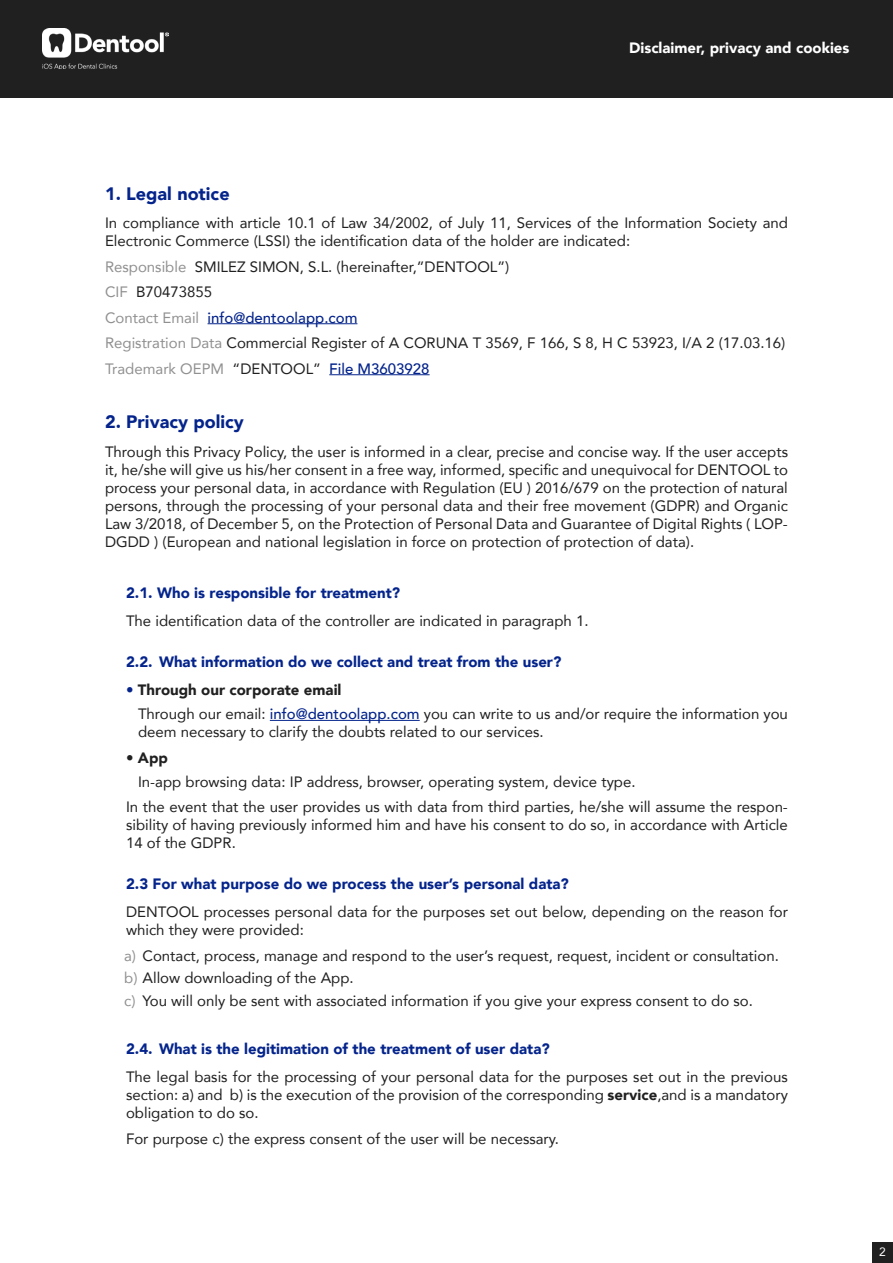
<style>
.page{position:relative;width:893px;height:1263px;background:#fff}
.page>*{position:absolute;margin:0;border:0;box-sizing:border-box;transform-origin:0 0}
.t1{font:900 18px "Avenir";color:#04248c}
.text_level2{font:15px/18px "Avenir";color:#202020;text-align:justify}
.subtitle{font:900 15px "Avenir";color:#04248c}
.text_level_3{font:15px/18px "Avenir";color:#202020}
.t2{font:15px "Avenir";color:#909090}
.t3{font:500 15px "Avenir";color:#04248c}
.subtitle-2{font:900 15px "Avenir";color:#202020}
.t4{font:900 15px "Avenir";color:#fff}
.t5{font:12px "Avenir";color:#fff}
.s1{color:#909090}
.s2{font-weight:400;color:#909090}
.s3{color:#202020}
.s4{font-weight:500;color:#04248c}
.s5{color:#04248c}
.s6{font-weight:900}
</style>
<div class="page">
<div style="left:0;top:0;width:893px;height:98px;background:#202020"></div>
<img style="left:42px;top:29px;width:126px;height:40px">
<div style="left:872px;top:1242px;width:21px;height:21px;background:#202020"></div>
<hr style="left:208px;top:323px;width:149px;height:1px;background:#04248c">
<hr style="left:329px;top:374px;width:101px;height:1px;background:#04248c">
<hr style="left:270px;top:720px;width:150px;height:1px;background:#04248c">
<p class="t4" style="left:629px;top:35px;width:222px">Disclaimer, privacy and cookies</p>
<p class="t1" style="left:105px;top:178px;width:126px">1. Legal notice</p>
<p class="text_level2" style="left:105px;top:213px;width:684px">In compliance with article 10.1 of Law 34/2002, of July 11, Services of the Information Society and<br>Electronic Commerce (LSSI) the identification data of the holder are indicated:</p>
<p class="text_level2" style="left:105px;top:257px;width:406px"><span class="s1">Responsible</span> SMILEZ SIMON, S.L. (hereinafter,”DENTOOL”)</p>
<p class="text_level2" style="left:105px;top:282px;width:109px"><span class="s1">CIF</span> B70473855</p>
<p class="t3" style="left:105px;top:304px;width:254px"><span class="s2">Contact Email</span> info@dentoolapp.com</p>
<p class="text_level2" style="left:105px;top:333px;width:682px"><span class="s1">Registration Data</span> Commercial Register of A CORUNA T 3569, F 166, S 8, H C 53923, I/A 2 (17.03.16)</p>
<p class="t2" style="left:105px;top:356px;width:326px">Trademark OEPM <span class="s3">“DENTOOL”</span> <span class="s4">File M3603928</span></p>
<p class="t1" style="left:105px;top:406px;width:140px">2. Privacy policy</p>
<p class="text_level2" style="left:105px;top:442px;width:685px">Through this Privacy Policy, the user is informed in a clear, precise and concise way. If the user accepts it, he/she will give us his/her consent in a free way, informed, specific and unequivocal for DENTOOL to process your personal data, in accordance with Regulation (EU ) 2016/679 on the protection of natural persons, through the processing of your personal data and their free movement (GDPR) and Organic Law 3/2018, of December 5, on the Protection of Personal Data and Guarantee of Digital Rights ( LOP-DGDD ) (European and national legislation in force on protection of protection of data).</p>
<p class="subtitle" style="left:126px;top:580px;width:276px">2.1. Who is responsible for treatment?</p>
<p class="text_level2" style="left:126px;top:612px;width:464px">The identification data of the controller are indicated in paragraph 1.</p>
<p class="subtitle" style="left:126px;top:649px;width:437px">2.2. What information do we collect and treat from the user?</p>
<p class="subtitle-2" style="left:126px;top:677px;width:217px"><span class="s5">•</span> Through our corporate email</p>
<p class="text_level_3" style="left:138px;top:705px;width:651px">Through our email: <span class="s4">info@dentoolapp.com</span> you can write to us and/or require the information you deem necessary to clarify the doubts related to our services.</p>
<p class="subtitle-2" style="left:126px;top:745px;width:43px">• App</p>
<p class="text_level2" style="left:138px;top:772px;width:499px">In-app browsing data: IP address, browser, operating system, device type.</p>
<p class="text_level2" style="left:126px;top:798px;width:663px">In the event that the user provides us with data from third parties, he/she will assume the respon&shy;sibility of having previously informed him and have his consent to do so, in accordance with Article 14 of the GDPR.</p>
<p class="subtitle" style="left:126px;top:871px;width:444px">2.3 For what purpose do we process the user’s personal data?</p>
<p class="text_level2" style="left:126px;top:903px;width:663px">DENTOOL processes personal data for the purposes set out below, depending on the reason for which they were provided:</p>
<p class="text_level2" style="left:124px;top:946px;width:656px"><span class="s1">a)</span> Contact, process, manage and respond to the user’s request, request, incident or consultation.</p>
<p class="text_level2" style="left:124px;top:969px;width:231px"><span class="s1">b)</span> Allow downloading of the App.</p>
<p class="text_level2" style="left:124px;top:991px;width:630px"><span class="s1">c)</span> You will only be sent with associated information if you give your express consent to do so.</p>
<p class="subtitle" style="left:126px;top:1036px;width:425px">2.4. What is the legitimation of the treatment of user data?</p>
<p class="text_level2" style="left:126px;top:1068px;width:663px">The legal basis for the processing of your personal data for the purposes set out in the previous section: a) and b) is the execution of the provision of the corresponding <span class="s6">service</span>,and is a mandatory obligation to do so.</p>
<p class="text_level2" style="left:126px;top:1129px;width:435px">For purpose c) the express consent of the user will be necessary.</p>
<p class="t5" style="left:879px;top:1242px;width:8px">2</p>
</div>
